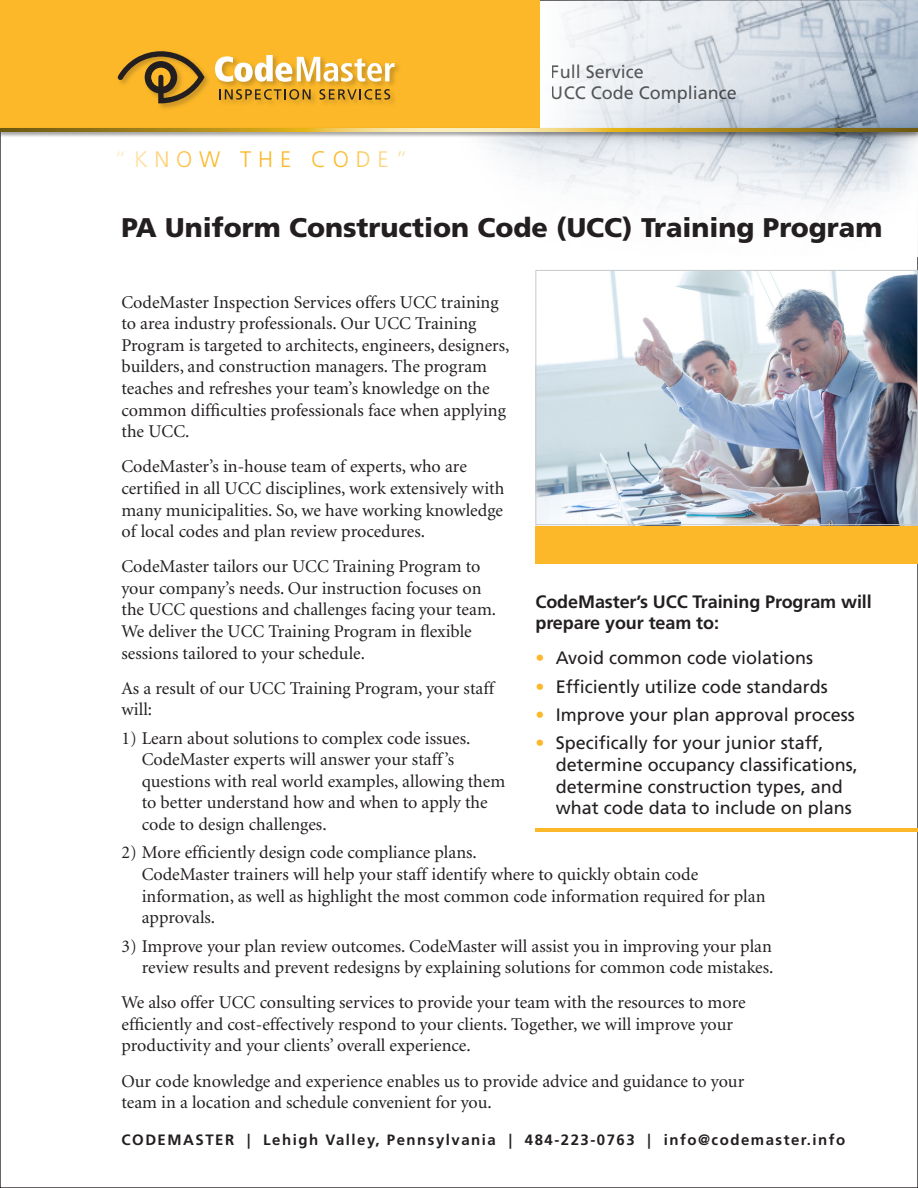
<style>
.page{position:relative;width:918px;height:1188px;background:#fff}
.page>*{position:absolute;margin:0;border:0;box-sizing:border-box;transform-origin:0 0}
.title_sell_sheet{font:900 27px "Frutiger";color:#231f20}
.t1{font:300 22.5px "Frutiger";letter-spacing:.3em;color:#fcb828}
.body_text_sell_sheet{font:18px/21.6px "Minion";color:#231f20}
.body_text_bullet_par{font:18px/21.6px "Minion";color:#231f20}
.sidebar_bullet{font:18px/21.6px "Frutiger";color:#231f20}
.sidebar_title{font:700 18px/21.6px "Frutiger";letter-spacing:-.005em;color:#231f20}
.t2{font:18px/21.6px "Frutiger";color:#000001}
.t3{font:700 15px "Frutiger";letter-spacing:.1em;color:#231f20}
.s1{color:#fcb828}
</style>
<div class="page">
<img style="left:540px;top:0;width:378px;height:127px">
<div style="left:0;top:0;width:540px;height:128px;background:#fcb828"></div>
<img style="left:483px;top:138px;width:435px;height:74px">
<div style="left:0;top:127px;width:918px;height:11px;background:#231f20;opacity:.6"></div>
<svg style="left:0;top:128px;width:918px;height:3px"></svg>
<div style="left:117px;top:50px;width:285px;height:61px;background:#231f20;opacity:.25"></div>
<svg style="left:117px;top:51px;width:88px;height:52px"></svg>
<svg style="left:215px;top:55px;width:179px;height:27px"></svg>
<svg style="left:219px;top:89px;width:92px;height:11px"></svg>
<svg style="left:319px;top:89px;width:71px;height:11px"></svg>
<div style="left:535px;top:525px;width:383px;height:39px;background:#fcb828"></div>
<hr style="left:535px;top:828px;width:383px;height:3px;background:#fcb828">
<img style="left:537px;top:272px;width:379px;height:251px">
<div style="left:535px;top:270px;width:383px;height:255px;border:1px solid #c7c8ca"></div>
<p class="t1" style="left:115px;top:146px;width:295px">“KNOW THE CODE”</p>
<p class="t2" style="left:551px;top:61px;width:188px">Full Service<br>UCC Code Compliance</p>
<p class="title_sell_sheet" style="left:122px;top:212px;width:762px">PA Uniform Construction Code (UCC) Training Program</p>
<p class="body_text_sell_sheet" style="left:122px;top:292px;width:390px">CodeMaster Inspection Services offers UCC training to area industry professionals. Our UCC Training Program is targeted to architects, engineers, designers, builders, and construction managers. The program teaches and refreshes your team’s knowledge on the common difficulties professionals face when applying the UCC.</p>
<p class="body_text_sell_sheet" style="left:122px;top:456px;width:384px">CodeMaster’s in-house team of experts, who are certified in all UCC disciplines, work extensively with many municipalities. So, we have working knowledge of local codes and plan review procedures.</p>
<p class="body_text_sell_sheet" style="left:122px;top:556px;width:376px">CodeMaster tailors our UCC Training Program to your company’s needs. Our instruction focuses on the UCC questions and challenges facing your team.<br>We deliver the UCC Training Program in flexible sessions tailored to your schedule.</p>
<p class="body_text_sell_sheet" style="left:122px;top:678px;width:374px">As a result of our UCC Training Program, your staff will:</p>
<p class="body_text_bullet_par" style="left:142px;top:728px;width:365px;text-indent:-20px">1) Learn about solutions to complex code issues.<br>CodeMaster experts will answer your staff’s questions with real world examples, allowing them to better understand how and when to apply the code to design challenges.</p>
<p class="body_text_bullet_par" style="left:142px;top:842px;width:625px;text-indent:-20px">2) More efficiently design code compliance plans.<br>CodeMaster trainers will help your staff identify where to quickly obtain code information, as well as highlight the most common code information required for plan approvals.</p>
<p class="body_text_bullet_par" style="left:122px;top:936px;width:653px;text-align:right">3) Improve your plan review outcomes. CodeMaster will assist you in improving your plan review results and prevent redesigns by explaining solutions for common code mistakes.</p>
<p class="body_text_sell_sheet" style="left:122px;top:992px;width:626px">We also offer UCC consulting services to provide your team with the resources to more efficiently and cost-effectively respond to your clients. Together, we will improve your productivity and your clients’ overall experience.</p>
<p class="body_text_sell_sheet" style="left:122px;top:1071px;width:624px">Our code knowledge and experience enables us to provide advice and guidance to your team in a location and schedule convenient for you.</p>
<p class="sidebar_title" style="left:535px;top:591px;width:338px">CodeMaster’s UCC Training Program will prepare your team to:</p>
<p class="sidebar_bullet" style="left:535px;top:647px;width:279px"><span class="s1">•</span> Avoid common code violations</p>
<p class="sidebar_bullet" style="left:535px;top:676px;width:294px"><span class="s1">•</span> Efficiently utilize code standards</p>
<p class="sidebar_bullet" style="left:535px;top:704px;width:321px"><span class="s1">•</span> Improve your plan approval process</p>
<p class="sidebar_bullet" style="left:556px;top:732px;width:304px;text-indent:-20px"><span class="s1">•</span> Specifically for your junior staff, determine occupancy classifications, determine construction types, and what code data to include on plans</p>
<p class="t3" style="left:122px;top:1131px;width:725px">CODEMASTER | Lehigh Valley, Pennsylvania | 484-223-0763 | info@codemaster.info</p>
</div>
